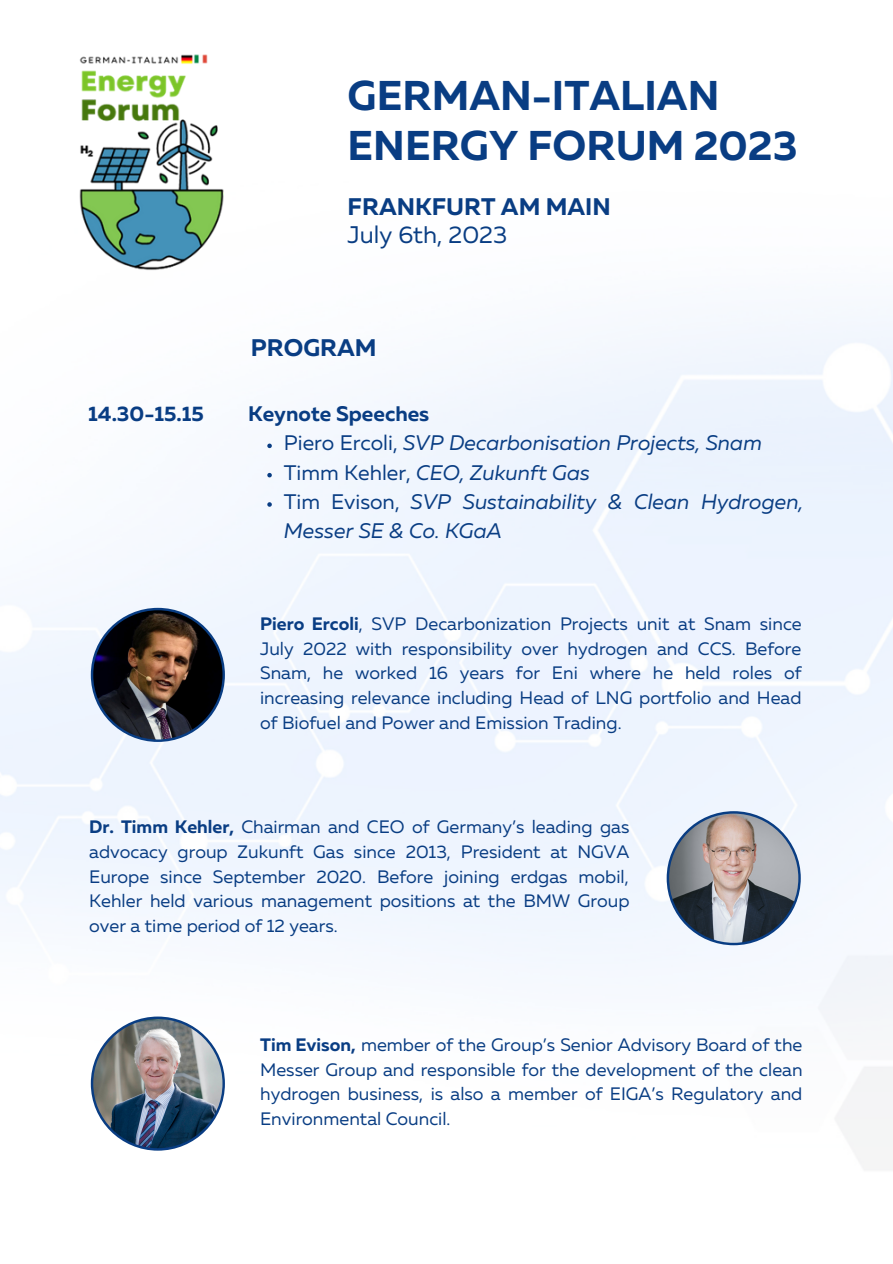
<style>
.page{position:relative;width:893px;height:1264px;background:#fff}
.page>*{position:absolute;margin:0;border:0;box-sizing:border-box;transform-origin:0 0}
.t1{font:700 41.55px "Muller";color:#093d83}
.t2{font:700 24px "Muller";color:#093d83}
.t3{font:24px "Muller";color:#093d83}
.t4{font:italic 21px/29.2px "Muller";color:#093d83}
.t5{font:700 21px "Muller";color:#093d83}
.t6{font:18px/24.8px "Muller";color:#093d83;text-align:justify}
.s1{font-style:normal}
.s2{font-weight:700}
</style>
<div class="page">
<img style="left:0;top:314px;width:892px;height:856px">
<img style="left:0;top:54px;width:339px;height:296px">
<svg style="left:267px;top:443px;width:5px;height:5px"></svg>
<svg style="left:267px;top:473px;width:5px;height:4px"></svg>
<svg style="left:267px;top:502px;width:5px;height:5px"></svg>
<img style="left:91px;top:1016px;width:134px;height:134px">
<img style="left:91px;top:608px;width:134px;height:134px">
<svg style="left:666px;top:811px;width:134px;height:134px"></svg>
<p class="t1" style="left:347px;top:78px;width:373px">GERMAN-ITALIAN</p>
<p class="t1" style="left:347px;top:128px;width:451px">ENERGY FORUM 2023</p>
<p class="t2" style="left:347px;top:197px;width:265px">FRANKFURT AM MAIN</p>
<p class="t3" style="left:347px;top:225px;width:161px">July 6th, 2023</p>
<p class="t2" style="left:251px;top:338px;width:127px">PROGRAM</p>
<p class="t5" style="left:88px;top:405px;width:117px">14.30-15.15</p>
<p class="t5" style="left:248px;top:405px;width:183px">Keynote Speeches</p>
<p class="t4" style="left:284px;top:430px;width:479px"><span class="s1">Piero Ercoli,</span> SVP Decarbonisation Projects, Snam</p>
<p class="t4" style="left:284px;top:459px;width:307px"><span class="s1">Timm Kehler,</span> CEO, Zukunft Gas</p>
<p class="t4" style="left:284px;top:489px;width:521px"><span class="s1">Tim Evison,</span> SVP Sustainability &amp; Clean Hydrogen,<br>Messer SE &amp; Co. KGaA</p>
<p class="t6" style="left:260px;top:612px;width:543px"><span class="s2">Piero Ercoli</span>, SVP Decarbonization Projects unit at Snam since July 2022 with responsibility over hydrogen and CCS. Before Snam, he worked 16 years for Eni where he held roles of increasing relevance including Head of LNG portfolio and Head of Biofuel and Power and Emission Trading.</p>
<p class="t6" style="left:89px;top:816px;width:542px"><span class="s2">Dr. Timm Kehler,</span> Chairman and CEO of Germany’s leading gas advocacy group Zukunft Gas since 2013, President at NGVA Europe since September 2020. Before joining erdgas mobil, Kehler held various management positions at the BMW Group over a time period of 12 years.</p>
<p class="t6" style="left:260px;top:1033px;width:544px"><span class="s2">Tim Evison,</span> member of the Group’s Senior Advisory Board of the Messer Group and responsible for the development of the clean hydrogen business, is also a member of EIGA’s Regulatory and Environmental Council.</p>
</div>
